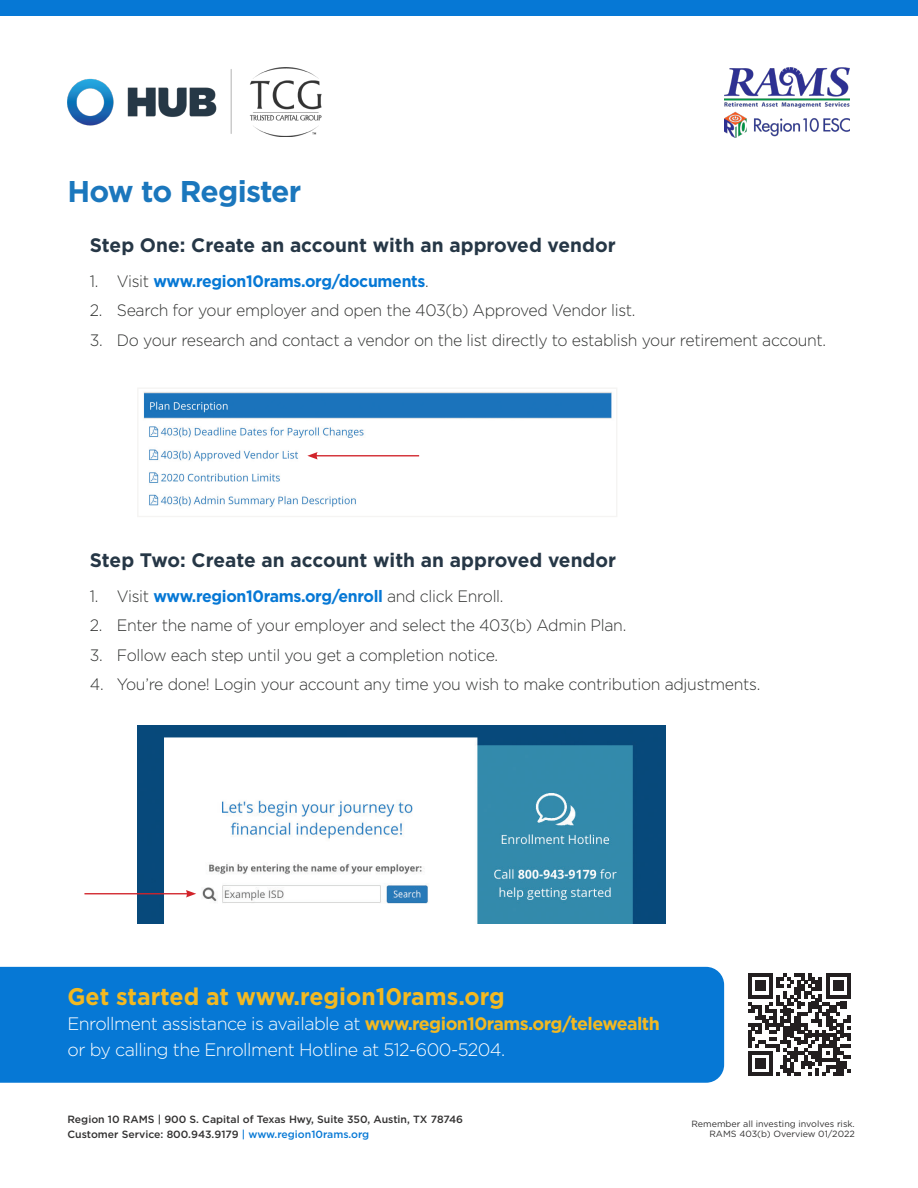
<style>
.page{position:relative;width:918px;height:1188px;background:#fff}
.page>*{position:absolute;margin:0;border:0;box-sizing:border-box;transform-origin:0 0}
.t1{font:700 30px "Gotham";letter-spacing:-.03em;color:#1b77bd}
.t2{font:700 24px "Gotham";color:#f3b921;scale:.96 1}
.BODY_master_2020_gm1{font:700 19.5px "Gotham";color:#263746}
.t3{font:300 18px "Gotham";letter-spacing:-.03em;color:#fff}
.t4{font:300 16.5px "Gotham";letter-spacing:-.02em;color:#323332;scale:.96 1}
.t5{font:700 16.5px "Gotham";letter-spacing:-.02em;color:#0678d5;scale:.96 1}
.t6{font:500 10.5px "Gotham";color:#323131}
.t7{font:9px "Gotham";color:#323131}
.s1{font-weight:300;color:#323332}
.s2{font-weight:700;color:#f3b921}
.s3{color:#0678d5}
</style>
<div class="page">
<img style="left:724px;top:67px;width:125px;height:70px">
<img style="left:68px;top:67px;width:254px;height:70px">
<div style="left:0;top:0;width:918px;height:15px;background:#0678d5"></div>
<img style="left:137px;top:725px;width:528px;height:199px">
<div style="left:0;top:967px;width:724px;height:116px;background:#0678d5"></div>
<svg style="left:748px;top:974px;width:102px;height:102px"></svg>
<img style="left:143px;top:392px;width:469px;height:115px">
<div style="left:137px;top:387px;width:480px;height:130px;border:1px solid #f5f4f3"></div>
<hr style="left:315px;top:455px;width:104px;height:1px;background:#d1232a">
<svg style="left:307px;top:452px;width:11px;height:8px"></svg>
<hr style="left:84px;top:893px;width:104px;height:1px;background:#d1232a">
<svg style="left:186px;top:890px;width:10px;height:8px"></svg>
<p class="t1" style="left:68px;top:172px;width:235px">How to Register</p>
<p class="BODY_master_2020_gm1" style="left:90px;top:232px;width:527px">Step One: Create an account with an approved vendor</p>
<p class="t5" style="left:90px;top:270px;width:355px"><span class="s1">1. Visit</span> www.region10rams.org/documents<span class="s1">.</span></p>
<p class="t4" style="left:90px;top:300px;width:570px">2. Search for your employer and open the 403(b) Approved Vendor list.</p>
<p class="t4" style="left:90px;top:330px;width:769px">3. Do your research and contact a vendor on the list directly to establish your retirement account.</p>
<p class="BODY_master_2020_gm1" style="left:90px;top:547px;width:528px">Step Two: Create an account with an approved vendor</p>
<p class="t5" style="left:90px;top:585px;width:432px"><span class="s1">1. Visit</span> www.region10rams.org/enroll <span class="s1">and click Enroll.</span></p>
<p class="t4" style="left:90px;top:615px;width:560px">2. Enter the name of your employer and select the 403(b) Admin Plan.</p>
<p class="t4" style="left:90px;top:645px;width:427px">3. Follow each step until you get a completion notice.</p>
<p class="t4" style="left:90px;top:674px;width:700px">4. You’re done! Login your account any time you wish to make contribution adjustments.</p>
<p class="t2" style="left:68px;top:981px;width:457px">Get started at www.region10rams.org</p>
<p class="t3" style="left:68px;top:1013px;width:594px">Enrollment assistance is available at <span class="s2">www.region10rams.org/telewealth</span></p>
<p class="t3" style="left:68px;top:1038px;width:439px">or by calling the Enrollment Hotline at 512-600-5204.</p>
<p class="t6" style="left:68px;top:1112px;width:397px">Region 10 RAMS | 900 S. Capital of Texas Hwy, Suite 350, Austin, TX 78746</p>
<p class="t6" style="left:68px;top:1127px;width:303px">Customer Service: 800.943.9179 <span class="s3">| www.region10rams.org</span></p>
<p class="t7" style="left:691px;top:1118px;width:165px">Remember all investing involves risk.</p>
<p class="t7" style="left:709px;top:1128px;width:147px">RAMS 403(b) Overview 01/2022</p>
</div>
